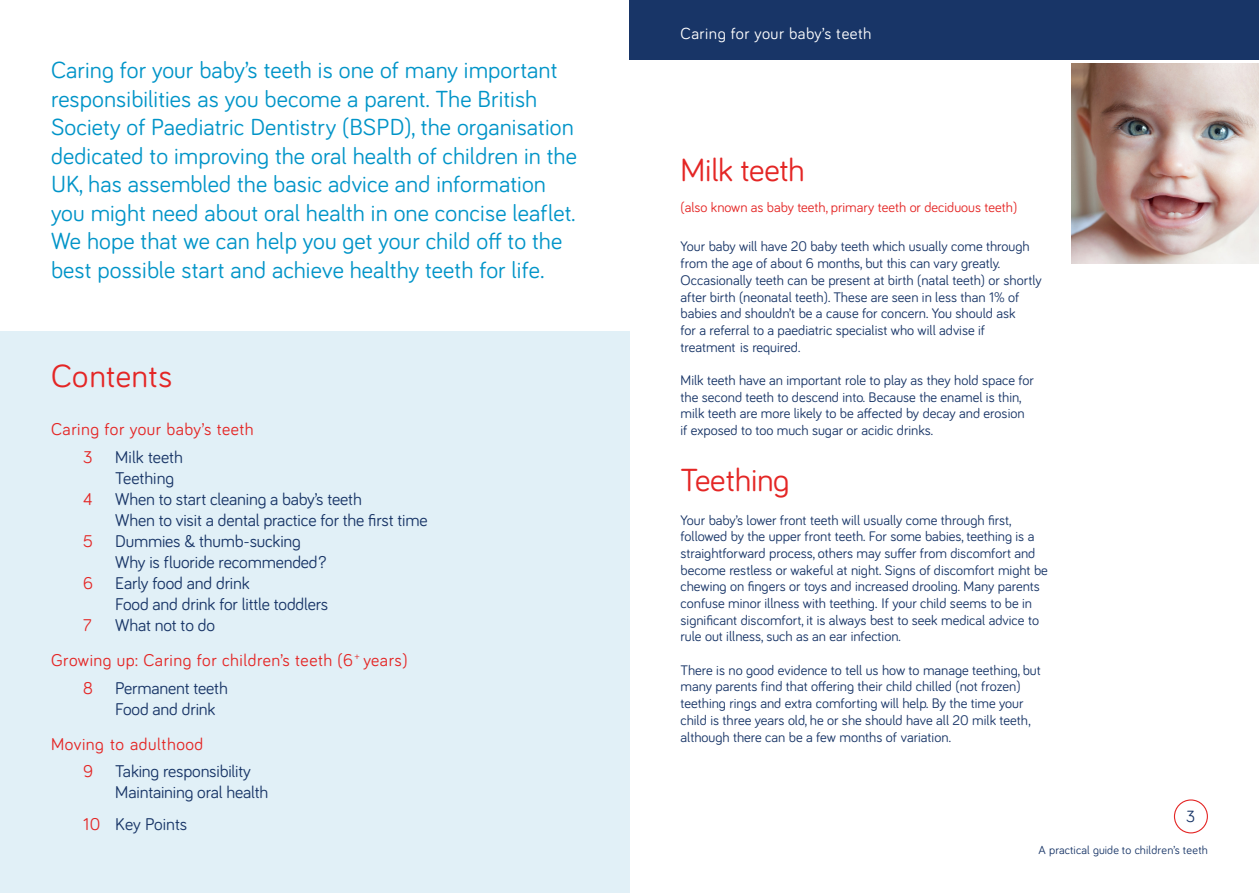
<style>
.page{position:relative;width:1259px;height:893px;background:#fff}
.page>*{position:absolute;margin:0;border:0;box-sizing:border-box;transform-origin:0 0}
.t1{font:33px "Bariol";letter-spacing:-.01em;color:#e42625}
.t2{font:33px "Bariol";letter-spacing:.01em;color:#e42625}
.t3{font:24px/28.5px "Bariol";letter-spacing:.005em;color:#0094c8}
.t4{font:17.55px/21px "Bariol";letter-spacing:-.01em;color:#183567}
.t5{font:17.55px "Bariol";letter-spacing:.03em;color:#e42625}
.Intro_copy{font:16.8px "Bariol";color:#183567}
.t6{font:16.5px "Bariol";letter-spacing:.03em;color:#fff}
.t7{font:14.25px/16.6px "Bariol";color:#183567}
.t8{font:14.25px "Bariol";color:#e42625}
.t9{font:12px "Bariol";letter-spacing:.005em;color:#183567}
.s1{color:#e42625}
</style>
<div class="page">
<div style="left:0;top:332px;width:629px;height:561px;background:#e1f0f7"></div>
<div style="left:629px;top:0;width:630px;height:60px;background:#183567"></div>
<div style="left:1174px;top:799px;width:34px;height:34px;border:1px solid #e42625;border-radius:50%"></div>
<img style="left:1071px;top:64px;width:188px;height:200px">
<p class="t3" style="left:51px;top:55px;width:527px">Caring for your baby’s teeth is one of many important responsibilities as you become a parent. The British Society of Paediatric Dentistry (BSPD), the organisation dedicated to improving the oral health of children in the UK, has assembled the basic advice and information you might need about oral health in one concise leaflet.<br>We hope that we can help you get your child off to the best possible start and achieve healthy teeth for life.</p>
<p class="t2" style="left:51px;top:354px;width:123px">Contents</p>
<p class="t5" style="left:51px;top:417px;width:204px">Caring for your baby’s teeth</p>
<p class="t5" style="left:83px;top:445px;width:11px">3</p>
<p class="t4" style="left:115px;top:446px;width:69px">Milk teeth<br>Teething</p>
<p class="t5" style="left:83px;top:487px;width:11px">4</p>
<p class="t4" style="left:115px;top:488px;width:314px">When to start cleaning a baby’s teeth<br>When to visit a dental practice for the first time</p>
<p class="t5" style="left:83px;top:529px;width:11px">5</p>
<p class="t4" style="left:115px;top:530px;width:213px">Dummies &amp; thumb-sucking<br>Why is fluoride recommended?</p>
<p class="t5" style="left:83px;top:571px;width:11px">6</p>
<p class="t4" style="left:115px;top:572px;width:215px">Early food and drink<br>Food and drink for little toddlers</p>
<p class="t5" style="left:83px;top:613px;width:10px">7</p>
<p class="t4" style="left:115px;top:614px;width:101px">What not to do</p>
<p class="t5" style="left:51px;top:648px;width:358px">Growing up: Caring for children’s teeth (6<sup>+</sup> years)</p>
<p class="t5" style="left:83px;top:676px;width:11px">8</p>
<p class="t4" style="left:115px;top:677px;width:114px">Permanent teeth<br>Food and drink</p>
<p class="t5" style="left:51px;top:732px;width:154px">Moving to adulthood</p>
<p class="t5" style="left:83px;top:759px;width:11px">9</p>
<p class="t4" style="left:115px;top:760px;width:154px">Taking responsibility<br>Maintaining oral health</p>
<p class="t4" style="left:83px;top:813px;width:106px"><span class="s1">10</span> Key Points</p>
<p class="t6" style="left:680px;top:22px;width:192px">Caring for your baby’s teeth</p>
<p class="t1" style="left:680px;top:148px;width:126px">Milk teeth</p>
<p class="t8" style="left:680px;top:197px;width:338px">(also known as baby teeth, primary teeth or deciduous teeth)</p>
<p class="t7" style="left:680px;top:238px;width:363px">Your baby will have 20 baby teeth which usually come through from the age of about 6 months, but this can vary greatly.<br>Occasionally teeth can be present at birth (natal teeth) or shortly after birth (neonatal teeth). These are seen in less than 1% of babies and shouldn’t be a cause for concern. You should ask<br>for a referral to a paediatric specialist who will advise if treatment is required.</p>
<p class="t7" style="left:680px;top:371px;width:355px">Milk teeth have an important role to play as they hold space for the second teeth to descend into. Because the enamel is thin, milk teeth are more likely to be affected by decay and erosion if exposed to too much sugar or acidic drinks.</p>
<p class="t1" style="left:680px;top:457px;width:111px">Teething</p>
<p class="t7" style="left:680px;top:511px;width:369px">Your baby’s lower front teeth will usually come through first, followed by the upper front teeth. For some babies, teething is a straightforward process, others may suffer from discomfort and become restless or wakeful at night. Signs of discomfort might be chewing on fingers or toys and increased drooling. Many parents confuse minor illness with teething. If your child seems to be in significant discomfort, it is always best to seek medical advice to rule out illness, such as an ear infection.</p>
<p class="t7" style="left:680px;top:661px;width:362px">There is no good evidence to tell us how to manage teething, but many parents find that offering their child chilled (not frozen) teething rings and extra comforting will help. By the time your child is three years old, he or she should have all 20 milk teeth, although there can be a few months of variation.</p>
<p class="Intro_copy" style="left:1186px;top:805px;width:11px">3</p>
<p class="t9" style="left:1038px;top:841px;width:171px">A practical guide to children’s teeth</p>
</div>
